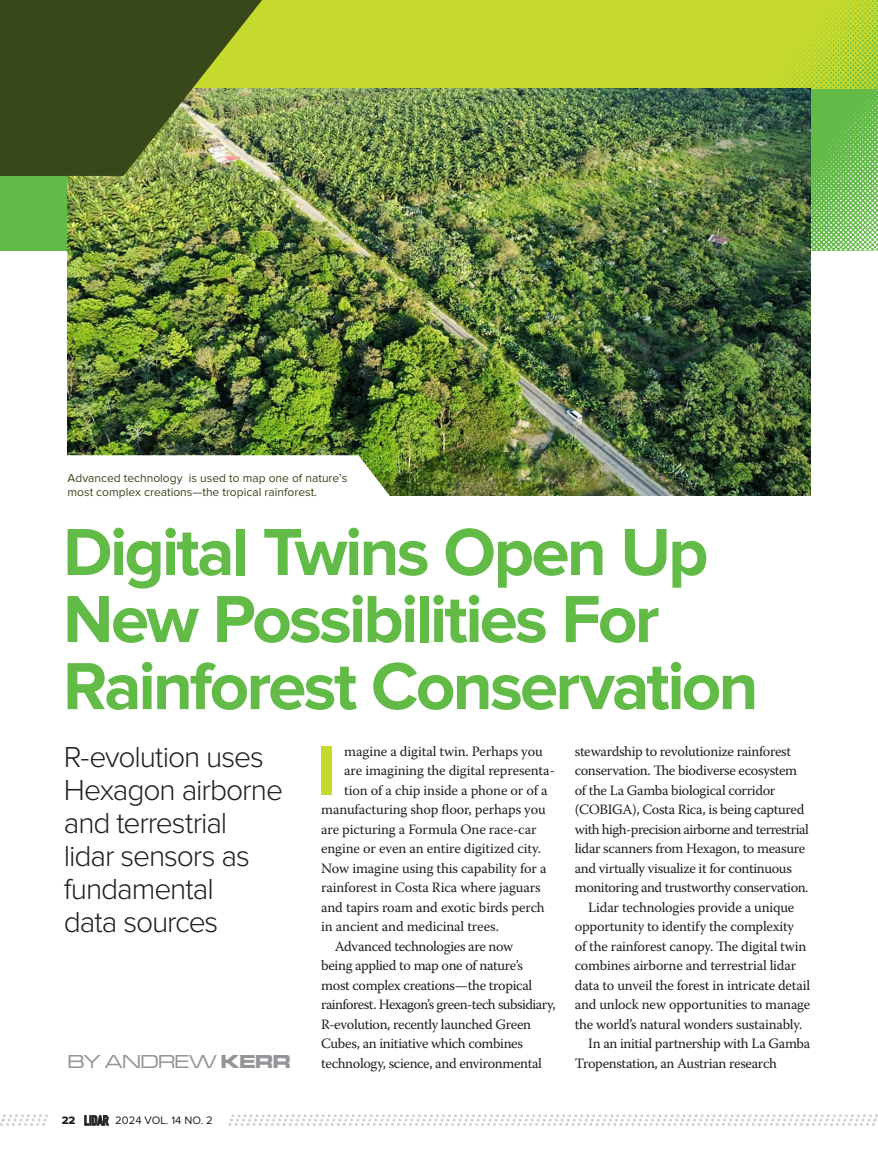
<style>
.page{position:relative;width:878px;height:1161px;background:#fff}
.page>*{position:absolute;margin:0;border:0;box-sizing:border-box;transform-origin:0 0}
.t1{font:700 72.75px "Proxima Nova";color:#c6d92d}
.t2{font:700 69px/67.1px "Proxima Nova";letter-spacing:-.04em;color:#62bb46}
.t3{font:300 30px/33px "Proxima Nova";letter-spacing:-.035em;color:#231f20}
.t4{font:500 19.5px "Microgramma Ext D";letter-spacing:-.005em;color:#939598}
.t5{font:14.25px "Warnock Pro";letter-spacing:-.02em;color:#231f20}
.t6{font:14.25px "Warnock Pro";letter-spacing:-.04em;color:#231f20}
.t7{font:12px/14.2px "Proxima Nova";color:#38481b}
.t8{font:11.25px "Proxima Nova";color:#231f20}
.s1{font-weight:700}
.s2{font-family:"Proxima Nova Extrabld"}
.s3{font-family:"DIN Engschrift Std";font-size:13.5px}
</style>
<div class="page">
<img style="left:0;top:0;width:878px;height:250px">
<img style="left:68px;top:88px;width:742px;height:408px">
<svg style="left:67px;top:455px;width:359px;height:41px"></svg>
<svg style="left:0;top:0;width:262px;height:176px;background:#55642b"></svg>
<svg style="left:0;top:1114px;width:878px;height:12px"></svg>
<p class="t7" style="left:68px;top:471px;width:281px">Advanced technology is used to map one of nature’s most complex creations—the tropical rainforest.</p>
<h2 class="t2" style="left:63px;top:520px;width:697px">Digital Twins Open Up<br>New Possibilities For<br>Rainforest Conservation</h2>
<p class="t5" style="left:574px;top:743px;width:218px">stewardship to revolutionize rainforest</p>
<p class="t5" style="left:574px;top:762px;width:224px">conservation. The biodiverse ecosystem</p>
<p class="t5" style="left:574px;top:782px;width:202px">of the La Gamba biological corridor</p>
<p class="t5" style="left:574px;top:801px;width:231px">(COBIGA), Costa Rica, is being captured</p>
<p class="t6" style="left:574px;top:821px;width:235px">with high-precision airborne and terrestrial</p>
<p class="t5" style="left:574px;top:840px;width:232px">lidar scanners from Hexagon, to measure</p>
<p class="t5" style="left:574px;top:860px;width:218px">and virtually visualize it for continuous</p>
<p class="t5" style="left:574px;top:879px;width:235px">monitoring and trustworthy conservation.</p>
<p class="t5" style="left:588px;top:899px;width:207px">Lidar technologies provide a unique</p>
<p class="t5" style="left:574px;top:918px;width:221px">opportunity to identify the complexity</p>
<p class="t5" style="left:574px;top:938px;width:233px">of the rainforest canopy. The digital twin</p>
<p class="t5" style="left:574px;top:957px;width:223px">combines airborne and terrestrial lidar</p>
<p class="t5" style="left:574px;top:977px;width:237px">data to unveil the forest in intricate detail</p>
<p class="t5" style="left:574px;top:996px;width:237px">and unlock new opportunities to manage</p>
<p class="t5" style="left:574px;top:1016px;width:229px">the world’s natural wonders sustainably.</p>
<p class="t5" style="left:588px;top:1035px;width:223px">In an initial partnership with La Gamba</p>
<h1 class="t1" style="left:316px;top:729px;width:21px">I</h1>
<p class="t5" style="left:344px;top:743px;width:200px">magine a digital twin. Perhaps you</p>
<h3 class="t3" style="left:64px;top:741px;width:221px">R-evolution uses<br>Hexagon airborne and terrestrial lidar sensors as fundamental<br>data sources</h3>
<p class="t5" style="left:344px;top:762px;width:212px">are imagining the digital representa-</p>
<p class="t5" style="left:344px;top:782px;width:205px">tion of a chip inside a phone or of a</p>
<p class="t5" style="left:321px;top:801px;width:226px">manufacturing shop floor, perhaps you</p>
<p class="t5" style="left:321px;top:821px;width:217px">are picturing a Formula One race-car</p>
<p class="t5" style="left:321px;top:840px;width:221px">engine or even an entire digitized city.</p>
<p class="t5" style="left:321px;top:860px;width:227px">Now imagine using this capability for a</p>
<p class="t5" style="left:321px;top:879px;width:221px">rainforest in Costa Rica where jaguars</p>
<p class="t5" style="left:321px;top:899px;width:225px">and tapirs roam and exotic birds perch</p>
<p class="t5" style="left:321px;top:918px;width:179px">in ancient and medicinal trees.</p>
<p class="t5" style="left:335px;top:938px;width:180px">Advanced technologies are now</p>
<p class="t5" style="left:321px;top:957px;width:203px">being applied to map one of nature’s</p>
<p class="t5" style="left:321px;top:977px;width:212px">most complex creations—the tropical</p>
<p class="t6" style="left:321px;top:996px;width:236px">rainforest. Hexagon’s green-tech subsidiary,</p>
<p class="t5" style="left:321px;top:1016px;width:211px">R-evolution, recently launched Green</p>
<p class="t5" style="left:321px;top:1035px;width:203px">Cubes, an initiative which combines</p>
<p class="t5" style="left:321px;top:1055px;width:222px">technology, science, and environmental</p>
<h3 class="t4" style="left:68px;top:1049px;width:224px">BY ANDREW <span class="s1">KERR</span></h3>
<p class="t5" style="left:574px;top:1055px;width:203px">Tropenstation, an Austrian research</p>
<p class="t8" style="left:62px;top:1114px;width:153px"><span class="s2">22</span> <span class="s3">LIDAR</span> 2024 VOL. 14 NO. 2</p>
</div>
